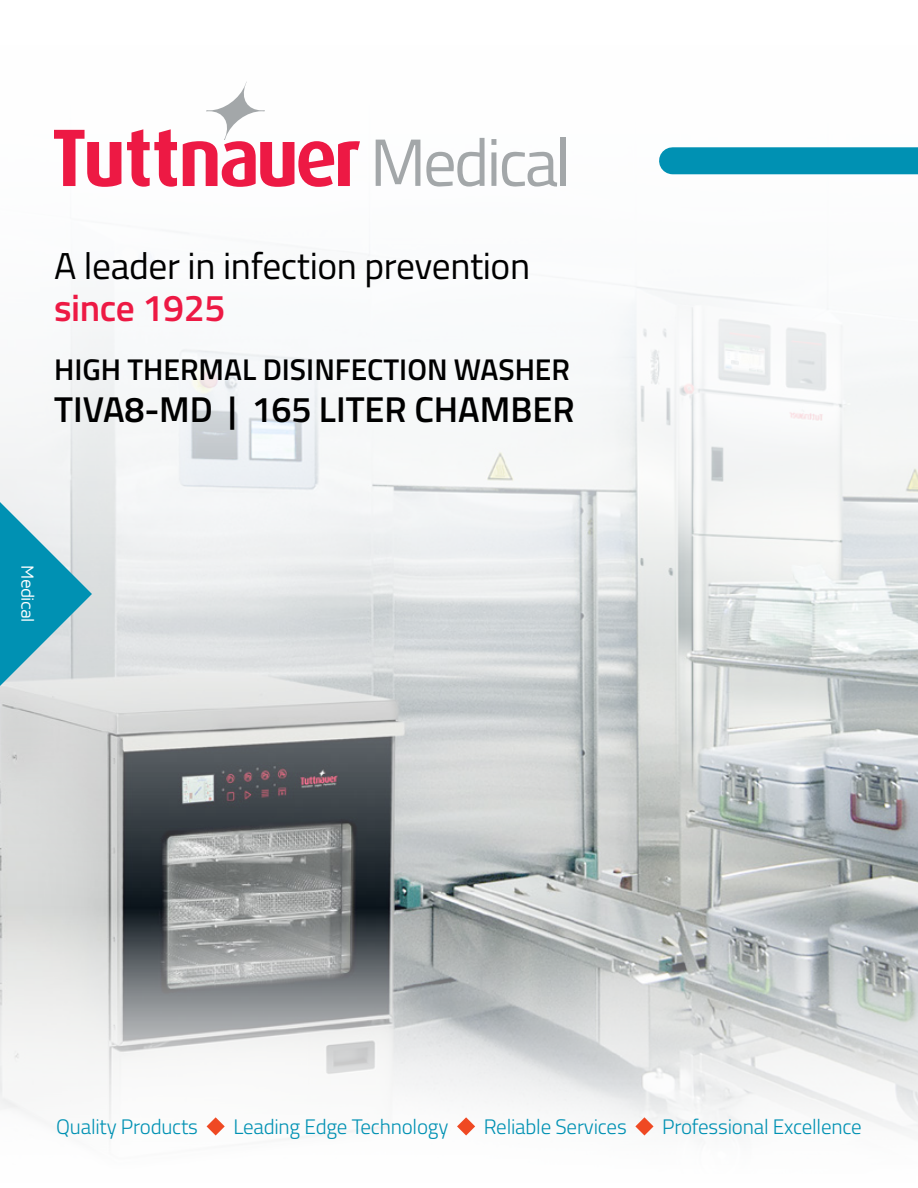
<style>
.page{position:relative;width:918px;height:1188px;background:#fff}
.page>*{position:absolute;margin:0;border:0;box-sizing:border-box;transform-origin:0 0}
.t1{font:66.9px "Titillium";letter-spacing:-.04em;color:#a3a7a9}
.t2{font:37.5px "Titillium";letter-spacing:-.01em;color:#000}
.t3{font:600 37.5px "Titillium";letter-spacing:-.01em;color:#ed1944}
.t4{font:600 36px "Titillium";color:#000}
.t5{font:600 30px "Titillium";color:#000}
.t6{font:300 21px "Titillium";letter-spacing:-.01em;color:#0091b3}
.t7{font:18px "Maven Pro";letter-spacing:-.04em;color:#fff}
</style>
<div class="page">
<img style="left:0;top:81px;width:918px;height:1059px">
<div style="left:673px;top:147px;width:245px;height:27px;background:#0091b3"></div>
<svg style="left:207px;top:1117px;width:18px;height:19px"></svg>
<svg style="left:457px;top:1117px;width:18px;height:19px"></svg>
<svg style="left:635px;top:1117px;width:19px;height:19px"></svg>
<svg style="left:0;top:502px;width:92px;height:184px;background:#6cb8ca"></svg>
<svg style="left:54px;top:130px;width:67px;height:57px"></svg>
<svg style="left:127px;top:129px;width:50px;height:58px"></svg>
<svg style="left:183px;top:82px;width:177px;height:105px"></svg>
<h1 class="t1" style="left:370px;top:113px;width:203px">Medical</h1>
<h2 class="t2" style="left:54px;top:239px;width:478px">A leader in infection prevention</h2>
<h2 class="t3" style="left:54px;top:280px;width:173px">since 1925</h2>
<h3 class="t5" style="left:54px;top:347px;width:517px">HIGH THERMAL DISINFECTION WASHER</h3>
<h3 class="t4" style="left:54px;top:383px;width:522px">TIVA8-MD | 165 LITER CHAMBER</h3>
<p class="t7" style="left:40px;top:565px;width:59px;rotate:90deg">Medical</p>
<p class="t6" style="left:56px;top:1111px;width:143px">Quality Products</p>
<p class="t6" style="left:233px;top:1111px;width:217px">Leading Edge Technology</p>
<p class="t6" style="left:484px;top:1111px;width:144px">Reliable Services</p>
<p class="t6" style="left:662px;top:1111px;width:201px">Professional Excellence</p>
</div>
